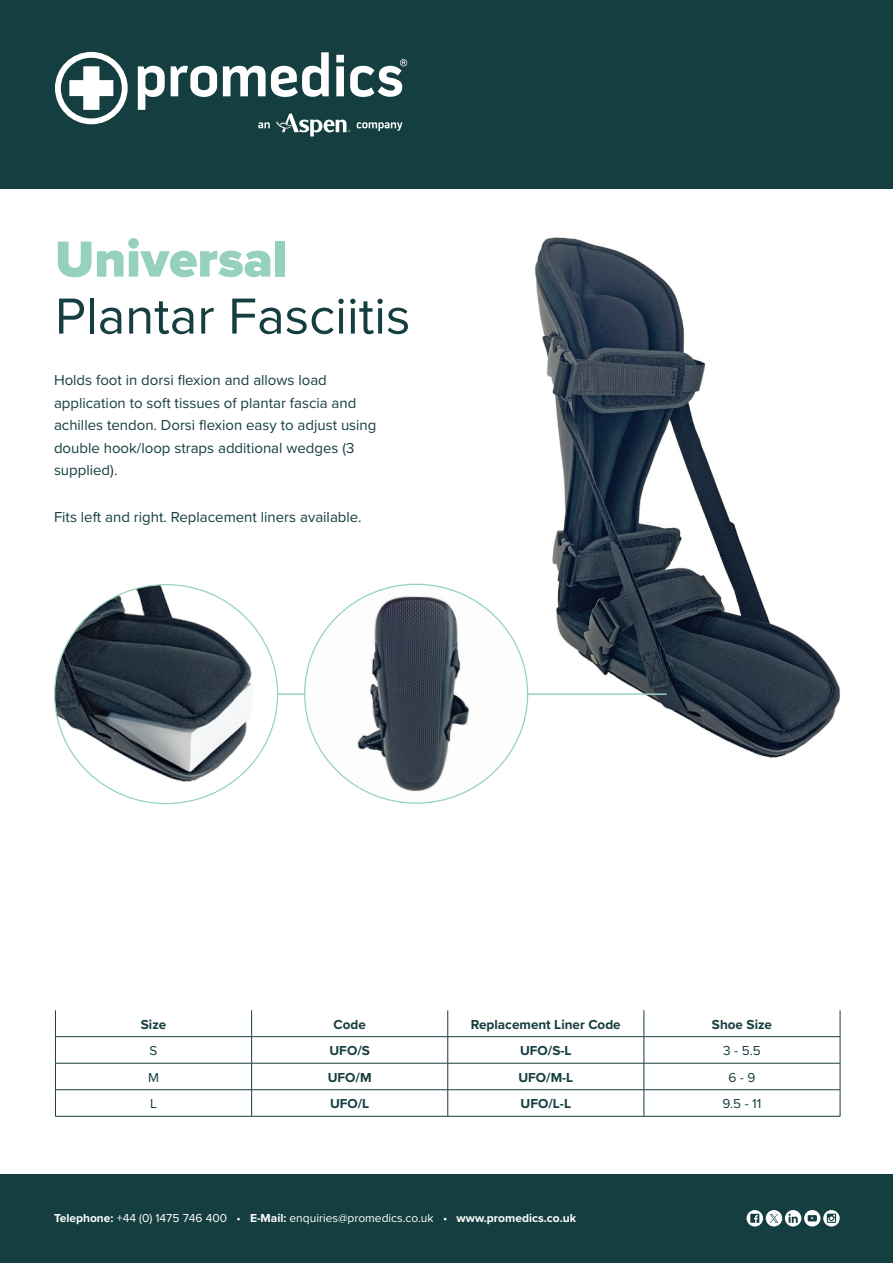
<style>
.page{position:relative;width:893px;height:1263px;background:#fff}
.page>*{position:absolute;margin:0;border:0;box-sizing:border-box;transform-origin:0 0}
.product_Name{font:52.5px "Proxima Nova";color:#153e40}
.product_Name-2{font:900 52.5px "Proxima Nova";color:#96d2bb}
.body_text{font:15px/22.5px "Proxima Nova";color:#153e40}
.body_text-2{font:700 13.5px "Proxima Nova";color:#153e40}
.body_text-3{font:13.5px "Proxima Nova";color:#153e40}
.product_Name-3{font:12px "Proxima Nova";color:#fff}
.s1{font-weight:700}
</style>
<div class="page">
<img style="left:484px;top:188px;width:406px;height:570px">
<svg style="left:56px;top:1010px;width:784px;height:106px"></svg>
<hr style="left:55px;top:1036px;width:197px;height:1px;background:#153e40">
<hr style="left:55px;top:1063px;width:197px;height:1px;background:#153e40">
<hr style="left:55px;top:1089px;width:197px;height:1px;background:#153e40">
<svg style="left:55px;top:1010px;width:1px;height:106px"></svg>
<svg style="left:251px;top:1010px;width:1px;height:106px"></svg>
<svg style="left:447px;top:1010px;width:1px;height:106px"></svg>
<svg style="left:644px;top:1010px;width:1px;height:106px"></svg>
<svg style="left:840px;top:1010px;width:1px;height:106px"></svg>
<hr style="left:55px;top:1116px;width:197px;height:1px;background:#153e40">
<hr style="left:252px;top:1036px;width:196px;height:1px;background:#153e40">
<hr style="left:448px;top:1036px;width:196px;height:1px;background:#153e40">
<hr style="left:644px;top:1036px;width:196px;height:1px;background:#153e40">
<hr style="left:252px;top:1063px;width:196px;height:1px;background:#153e40">
<hr style="left:448px;top:1063px;width:196px;height:1px;background:#153e40">
<hr style="left:644px;top:1063px;width:196px;height:1px;background:#153e40">
<hr style="left:252px;top:1089px;width:196px;height:1px;background:#153e40">
<hr style="left:448px;top:1089px;width:196px;height:1px;background:#153e40">
<hr style="left:644px;top:1089px;width:196px;height:1px;background:#153e40">
<hr style="left:252px;top:1116px;width:196px;height:1px;background:#153e40">
<hr style="left:448px;top:1116px;width:196px;height:1px;background:#153e40">
<hr style="left:644px;top:1116px;width:196px;height:1px;background:#153e40">
<div style="left:0;top:0;width:893px;height:188px;background:#153e40"></div>
<svg style="left:138px;top:66px;width:27px;height:44px"></svg>
<svg style="left:55px;top:52px;width:73px;height:72px"></svg>
<svg style="left:171px;top:52px;width:158px;height:45px"></svg>
<svg style="left:336px;top:55px;width:72px;height:42px"></svg>
<svg style="left:276px;top:113px;width:75px;height:24px"></svg>
<svg style="left:258px;top:122px;width:12px;height:6px"></svg>
<svg style="left:357px;top:122px;width:46px;height:9px"></svg>
<div style="left:0;top:1174px;width:893px;height:89px;background:#153e40"></div>
<svg style="left:804px;top:1210px;width:16px;height:16px"></svg>
<svg style="left:808px;top:1215px;width:9px;height:6px"></svg>
<div style="left:766px;top:1210px;width:16px;height:16px;background:#fff;border-radius:50%"></div>
<div style="left:785px;top:1210px;width:16px;height:16px;background:#fff;border-radius:50%"></div>
<svg style="left:788px;top:1213px;width:10px;height:10px"></svg>
<svg style="left:823px;top:1210px;width:17px;height:16px"></svg>
<svg style="left:827px;top:1214px;width:9px;height:9px"></svg>
<svg style="left:747px;top:1210px;width:16px;height:16px"></svg>
<svg style="left:750px;top:1214px;width:9px;height:9px"></svg>
<svg style="left:770px;top:1214px;width:8px;height:9px"></svg>
<hr style="left:272px;top:693px;width:394px;height:2px;background:#96d2bb">
<img style="left:55px;top:585px;width:223px;height:218px">
<img style="left:305px;top:584px;width:223px;height:219px">
<p class="product_Name-2" style="left:55px;top:220px;width:234px">Universal</p>
<p class="product_Name" style="left:55px;top:277px;width:357px">Plantar Fasciitis</p>
<p class="body_text" style="left:54px;top:368px;width:324px">Holds foot in dorsi flexion and allows load application to soft tissues of plantar fascia and achilles tendon. Dorsi flexion easy to adjust using double hook/loop straps additional wedges (3 supplied).</p>
<p class="body_text" style="left:54px;top:505px;width:309px">Fits left and right. Replacement liners available.</p>
<p class="body_text-2" style="left:141px;top:1014px;width:27px">Size</p>
<p class="body_text-2" style="left:333px;top:1014px;width:34px">Code</p>
<p class="body_text-2" style="left:471px;top:1014px;width:151px">Replacement Liner Code</p>
<p class="body_text-2" style="left:712px;top:1014px;width:62px">Shoe Size</p>
<p class="body_text-3" style="left:150px;top:1041px;width:9px">S</p>
<p class="body_text-2" style="left:329px;top:1041px;width:42px">UFO/S</p>
<p class="body_text-2" style="left:520px;top:1041px;width:53px">UFO/S-L</p>
<p class="body_text-3" style="left:723px;top:1041px;width:39px">3 - 5.5</p>
<p class="body_text-3" style="left:148px;top:1067px;width:12px">M</p>
<p class="body_text-2" style="left:328px;top:1067px;width:45px">UFO/M</p>
<p class="body_text-2" style="left:518px;top:1067px;width:56px">UFO/M-L</p>
<p class="body_text-3" style="left:728px;top:1067px;width:28px">6 - 9</p>
<p class="body_text-3" style="left:150px;top:1094px;width:8px">L</p>
<p class="body_text-2" style="left:330px;top:1094px;width:41px">UFO/L</p>
<p class="body_text-2" style="left:521px;top:1094px;width:52px">UFO/L-L</p>
<p class="body_text-3" style="left:723px;top:1094px;width:40px">9.5 - 11</p>
<p class="product_Name-3" style="left:54px;top:1209px;width:524px"><span class="s1">Telephone:</span> +44 (0) 1475 746 400 • <span class="s1">E-Mail:</span> enquiries@promedics.co.uk • <span class="s1">www.promedics.co.uk</span></p>
</div>
